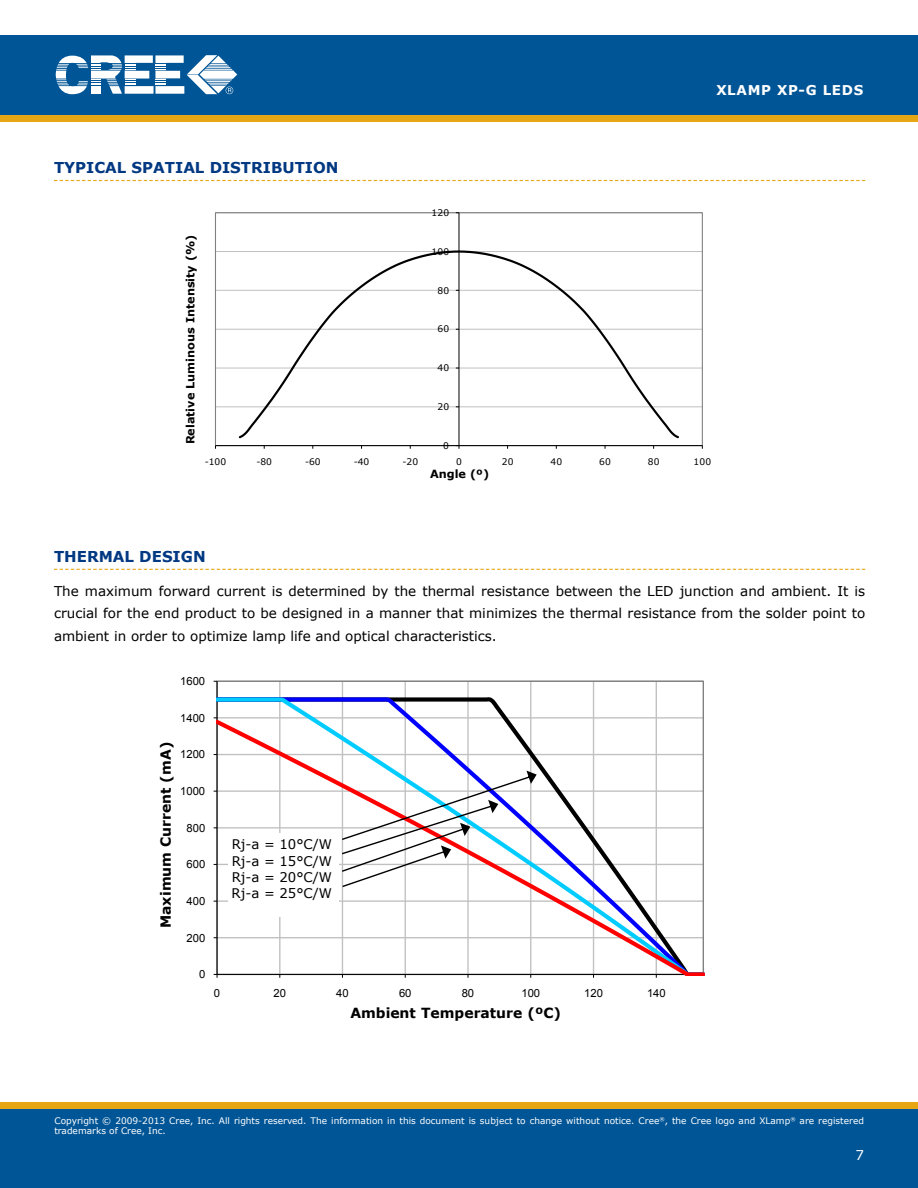
<style>
.page{position:relative;width:918px;height:1188px;background:#fff}
.page>*{position:absolute;margin:0;border:0;box-sizing:border-box;transform-origin:0 0}
.t1{font:700 15px "Verdana";color:#003882}
.t2{font:700 13.95px "Verdana";color:#000}
.t3{font:13.5px/22.5px "Verdana";color:#000;text-align:justify}
.t4{font:700 13.5px "Verdana";letter-spacing:.05em;color:#fff}
.t5{font:13.5px "Verdana";color:#fff}
.t6{font:13.35px/16.2px "Verdana";color:#000;text-align:justify}
.t7{font:11.25px "Arial";letter-spacing:-.005em;color:#000}
.t8{font:700 11.25px "Verdana";color:#000}
.t9{font:9.15px "Verdana";letter-spacing:.005em;color:#000}
.t10{font:9px/10.8px "Verdana";color:#fff}
</style>
<div class="page">
<div style="left:0;top:115px;width:918px;height:7px;background:#e7a614"></div>
<div style="left:0;top:35px;width:918px;height:80px;background:#005596"></div>
<svg style="left:56px;top:55px;width:181px;height:39px"></svg>
<div style="left:0;top:1108px;width:918px;height:80px;background:#005596"></div>
<div style="left:0;top:1102px;width:918px;height:6px;background:#e7a614"></div>
<svg style="left:54px;top:180px;width:811px;height:1px"></svg>
<svg style="left:54px;top:569px;width:811px;height:1px"></svg>
<hr style="left:215px;top:407px;width:487px;height:1px;background:#c0c0c0">
<hr style="left:215px;top:368px;width:487px;height:1px;background:#c0c0c0">
<hr style="left:215px;top:329px;width:487px;height:1px;background:#c0c0c0">
<hr style="left:215px;top:290px;width:487px;height:1px;background:#c0c0c0">
<hr style="left:215px;top:251px;width:487px;height:1px;background:#c0c0c0">
<div style="left:215px;top:212px;width:488px;height:234px;border:1px solid #808080"></div>
<hr style="left:459px;top:213px;width:1px;height:233px;background:#000">
<hr style="left:215px;top:445px;width:487px;height:1px;background:#000">
<svg style="left:237px;top:249px;width:444px;height:191px"></svg>
<hr style="left:279px;top:681px;width:1px;height:293px;background:#c0c0c0">
<hr style="left:342px;top:681px;width:1px;height:293px;background:#c0c0c0">
<hr style="left:405px;top:681px;width:1px;height:293px;background:#c0c0c0">
<hr style="left:467px;top:681px;width:2px;height:293px;background:#c0c0c0">
<hr style="left:530px;top:681px;width:1px;height:293px;background:#c0c0c0">
<hr style="left:593px;top:681px;width:1px;height:293px;background:#c0c0c0">
<hr style="left:656px;top:681px;width:1px;height:293px;background:#c0c0c0">
<hr style="left:217px;top:681px;width:1px;height:293px;background:#000">
<svg style="left:217px;top:695px;width:487px;height:21px"></svg>
<svg style="left:217px;top:716px;width:488px;height:260px"></svg>
<div style="left:229px;top:833px;width:110px;height:84px;background:#fff"></div>
<svg style="left:342px;top:771px;width:195px;height:116px"></svg>
<p class="t1" style="left:54px;top:158px;width:286px">TYPICAL SPATIAL DISTRIBUTION</p>
<p class="t8" style="left:183px;top:444px;width:211px;rotate:-90deg">Relative Luminous Intensity (%)</p>
<p class="t9" style="left:432px;top:207px;width:19px">120</p>
<p class="t9" style="left:432px;top:246px;width:19px">100</p>
<p class="t9" style="left:438px;top:284px;width:13px">80</p>
<p class="t9" style="left:438px;top:323px;width:13px">60</p>
<p class="t9" style="left:438px;top:362px;width:13px">40</p>
<p class="t9" style="left:438px;top:401px;width:13px">20</p>
<p class="t9" style="left:443px;top:440px;width:7px">0</p>
<p class="t4" style="left:716px;top:82px;width:149px">XLAMP XP-G LEDS</p>
<p class="t9" style="left:205px;top:456px;width:23px">-100</p>
<p class="t9" style="left:256px;top:456px;width:17px">-80</p>
<p class="t9" style="left:305px;top:456px;width:17px">-60</p>
<p class="t9" style="left:354px;top:456px;width:17px">-40</p>
<p class="t9" style="left:402px;top:456px;width:17px">-20</p>
<p class="t9" style="left:456px;top:456px;width:7px">0</p>
<p class="t9" style="left:502px;top:456px;width:13px">20</p>
<p class="t9" style="left:551px;top:456px;width:13px">40</p>
<p class="t9" style="left:599px;top:456px;width:13px">60</p>
<p class="t9" style="left:648px;top:456px;width:13px">80</p>
<p class="t9" style="left:694px;top:456px;width:19px">100</p>
<p class="t8" style="left:430px;top:467px;width:61px">Angle (º)</p>
<p class="t1" style="left:54px;top:547px;width:153px">THERMAL DESIGN</p>
<p class="t3" style="left:54px;top:579px;width:813px">The maximum forward current is determined by the thermal resistance between the LED junction and ambient. It is crucial for the end product to be designed in a manner that minimizes the thermal resistance from the solder point to ambient in order to optimize lamp life and optical characteristics.</p>
<p class="t7" style="left:180px;top:674px;width:26px">1600</p>
<p class="t7" style="left:180px;top:710px;width:26px">1400</p>
<p class="t2" style="left:157px;top:928px;width:188px;rotate:-90deg">Maximum Current (mA)</p>
<p class="t7" style="left:180px;top:747px;width:26px">1200</p>
<p class="t7" style="left:180px;top:784px;width:26px">1000</p>
<p class="t7" style="left:187px;top:820px;width:20px">800</p>
<p class="t7" style="left:187px;top:857px;width:20px">600</p>
<p class="t7" style="left:187px;top:894px;width:20px">400</p>
<p class="t7" style="left:187px;top:930px;width:20px">200</p>
<p class="t6" style="left:232px;top:836px;width:102px">Rj-a = 10°C/W Rj-a = 15°C/W Rj-a = 20°C/W Rj-a = 25°C/W</p>
<p class="t7" style="left:199px;top:967px;width:8px">0</p>
<p class="t7" style="left:214px;top:986px;width:8px">0</p>
<p class="t7" style="left:274px;top:986px;width:14px">20</p>
<p class="t7" style="left:336px;top:986px;width:14px">40</p>
<p class="t7" style="left:399px;top:986px;width:14px">60</p>
<p class="t7" style="left:462px;top:986px;width:14px">80</p>
<p class="t7" style="left:521px;top:986px;width:20px">100</p>
<p class="t7" style="left:584px;top:986px;width:20px">120</p>
<p class="t7" style="left:647px;top:986px;width:20px">140</p>
<p class="t2" style="left:350px;top:1004px;width:212px">Ambient Temperature (ºC)</p>
<p class="t10" style="left:54px;top:1115px;width:811px">Copyright © 2009-2013 Cree, Inc. All rights reserved. The information in this document is subject to change without notice. Cree<sup>®</sup>, the Cree logo and XLamp<sup>®</sup> are registered trademarks of Cree, Inc.</p>
<p class="t5" style="left:855px;top:1146px;width:10px">7</p>
</div>
